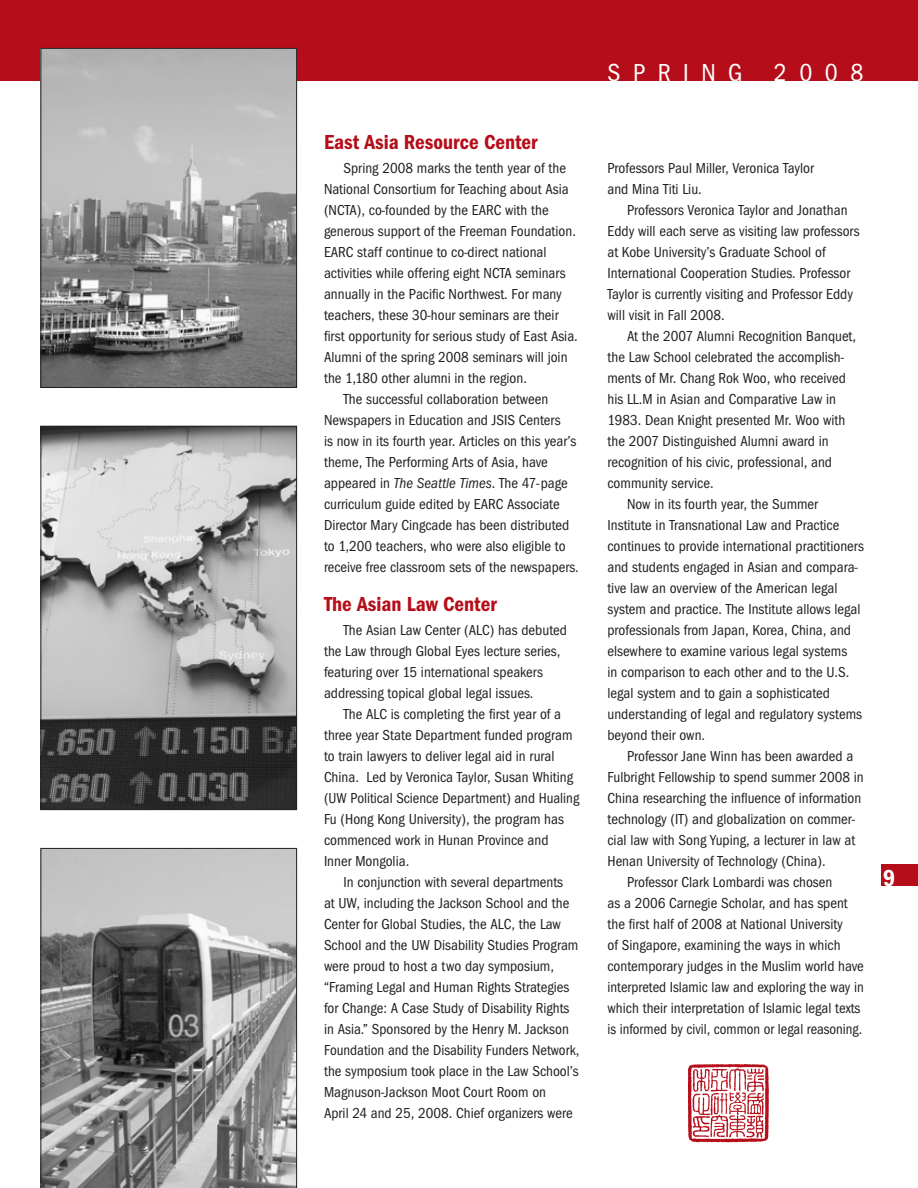
<style>
.page{position:relative;width:918px;height:1188px;background:#fff}
.page>*{position:absolute;margin:0;border:0;box-sizing:border-box;transform-origin:0 0}
.t1{font:condensed 25.5px "Franklin Gothic";color:#fff}
.t2{font:600 condensed 24px "Franklin Gothic";color:#fff}
.t3{font:600 condensed 21px "Franklin Gothic";color:#b50e1a}
.t4{font:condensed 15px/21px "Franklin Gothic";color:#231f20}
.s1{font-style:italic}
</style>
<div class="page">
<div style="left:0;top:0;width:918px;height:81px;background:#b50e1a"></div>
<div style="left:882px;top:864px;width:36px;height:21px;background:#b50e1a"></div>
<img style="left:42px;top:428px;width:253px;height:380px">
<div style="left:40px;top:426px;width:257px;height:384px;border:1px solid #231f20"></div>
<svg style="left:40px;top:848px;width:257px;height:340px;background:#919191"></svg>
<img style="left:688px;top:1064px;width:81px;height:79px">
<img style="left:42px;top:50px;width:253px;height:336px">
<div style="left:40px;top:48px;width:257px;height:340px;border:1px solid #231f20"></div>
<h3 class="t3" style="left:324px;top:130px;width:215px">East Asia Resource Center</h3>
<p class="t4" style="left:344px;top:157px;width:224px">Spring 2008 marks the tenth year of the</p>
<p class="t4" style="left:324px;top:178px;width:246px">National Consortium for Teaching about Asia</p>
<p class="t4" style="left:324px;top:199px;width:226px">(NCTA), co-founded by the EARC with the</p>
<p class="t4" style="left:324px;top:220px;width:253px">generous support of the Freeman Foundation.</p>
<p class="t4" style="left:324px;top:241px;width:224px">EARC staff continue to co-direct national</p>
<p class="t4" style="left:324px;top:262px;width:243px">activities while offering eight NCTA seminars</p>
<p class="t4" style="left:324px;top:283px;width:239px">annually in the Pacific Northwest. For many</p>
<p class="t4" style="left:324px;top:304px;width:236px">teachers, these 30-hour seminars are their</p>
<p class="t4" style="left:324px;top:325px;width:255px">first opportunity for serious study of East Asia.</p>
<p class="t4" style="left:324px;top:346px;width:245px">Alumni of the spring 2008 seminars will join</p>
<p class="t4" style="left:324px;top:367px;width:205px">the 1,180 other alumni in the region.</p>
<p class="t4" style="left:344px;top:388px;width:206px">The successful collaboration between</p>
<p class="t4" style="left:324px;top:409px;width:238px">Newspapers in Education and JSIS Centers</p>
<p class="t4" style="left:324px;top:430px;width:254px">is now in its fourth year. Articles on this year’s</p>
<p class="t4" style="left:324px;top:451px;width:225px">theme, The Performing Arts of Asia, have</p>
<p class="t4" style="left:324px;top:472px;width:245px">appeared in <span class="s1">The Seattle Times</span>. The 47-page</p>
<p class="t4" style="left:324px;top:493px;width:237px">curriculum guide edited by EARC Associate</p>
<p class="t4" style="left:324px;top:514px;width:247px">Director Mary Cingcade has been distributed</p>
<p class="t4" style="left:324px;top:535px;width:243px">to 1,200 teachers, who were also eligible to</p>
<p class="t4" style="left:324px;top:556px;width:256px">receive free classroom sets of the newspapers.</p>
<h3 class="t3" style="left:324px;top:592px;width:174px">The Asian Law Center</h3>
<p class="t4" style="left:324px;top:619px;width:245px;text-indent:20px">The Asian Law Center (ALC) has debuted the Law through Global Eyes lecture series, featuring over 15 international speakers addressing topical global legal issues.</p>
<p class="t4" style="left:324px;top:703px;width:257px;text-indent:20px">The ALC is completing the first year of a three year State Department funded program to train lawyers to deliver legal aid in rural China. Led by Veronica Taylor, Susan Whiting (UW Political Science Department) and Hualing Fu (Hong Kong University), the program has commenced work in Hunan Province and Inner Mongolia.</p>
<p class="t4" style="left:324px;top:871px;width:257px;text-indent:20px">In conjunction with several departments<br>at UW, including the Jackson School and the Center for Global Studies, the ALC, the Law School and the UW Disability Studies Program were proud to host a two day symposium, “Framing Legal and Human Rights Strategies for Change: A Case Study of Disability Rights in Asia.” Sponsored by the Henry M. Jackson Foundation and the Disability Funders Network, the symposium took place in the Law School’s Magnuson-Jackson Moot Court Room on<br>April 24 and 25, 2008. Chief organizers were</p>
<h1 class="t1" style="left:608px;top:58px;width:24px">spring</h1>
<h1 class="t1" style="left:774px;top:58px;width:91px">2008</h1>
<p class="t4" style="left:608px;top:158px;width:208px">Professors Paul Miller, Veronica Taylor and Mina Titi Liu.</p>
<p class="t4" style="left:608px;top:200px;width:254px;text-indent:20px">Professors Veronica Taylor and Jonathan Eddy will each serve as visiting law professors at Kobe University’s Graduate School of International Cooperation Studies. Professor Taylor is currently visiting and Professor Eddy will visit in Fall 2008.</p>
<p class="t4" style="left:627px;top:326px;width:231px">At the 2007 Alumni Recognition Banquet,</p>
<p class="t4" style="left:608px;top:347px;width:238px">the Law School celebrated the accomplish-</p>
<p class="t4" style="left:608px;top:368px;width:240px">ments of Mr. Chang Rok Woo, who received</p>
<p class="t4" style="left:608px;top:389px;width:230px">his LL.M in Asian and Comparative Law in</p>
<p class="t4" style="left:608px;top:410px;width:240px">1983. Dean Knight presented Mr. Woo with</p>
<p class="t4" style="left:608px;top:431px;width:223px">the 2007 Distinguished Alumni award in</p>
<p class="t4" style="left:608px;top:452px;width:226px">recognition of his civic, professional, and</p>
<p class="t4" style="left:608px;top:473px;width:108px">community service.</p>
<p class="t4" style="left:627px;top:494px;width:193px">Now in its fourth year, the Summer</p>
<p class="t4" style="left:608px;top:515px;width:233px">Institute in Transnational Law and Practice</p>
<p class="t4" style="left:608px;top:536px;width:258px">continues to provide international practitioners</p>
<p class="t4" style="left:608px;top:557px;width:252px">and students engaged in Asian and compara-</p>
<p class="t4" style="left:608px;top:578px;width:232px">tive law an overview of the American legal</p>
<p class="t4" style="left:608px;top:599px;width:255px">system and practice. The Institute allows legal</p>
<p class="t4" style="left:608px;top:620px;width:245px">professionals from Japan, Korea, China, and</p>
<p class="t4" style="left:608px;top:641px;width:241px">elsewhere to examine various legal systems</p>
<p class="t4" style="left:608px;top:662px;width:243px">in comparison to each other and to the U.S.</p>
<p class="t4" style="left:608px;top:683px;width:224px">legal system and to gain a sophisticated</p>
<p class="t4" style="left:608px;top:704px;width:256px">understanding of legal and regulatory systems</p>
<p class="t4" style="left:608px;top:725px;width:99px">beyond their own.</p>
<p class="t4" style="left:627px;top:746px;width:228px">Professor Jane Winn has been awarded a</p>
<p class="t4" style="left:608px;top:767px;width:258px">Fulbright Fellowship to spend summer 2008 in</p>
<p class="t4" style="left:608px;top:788px;width:255px">China researching the influence of information</p>
<p class="t4" style="left:608px;top:809px;width:249px">technology (IT) and globalization on commer-</p>
<p class="t4" style="left:608px;top:830px;width:249px">cial law with Song Yuping, a lecturer in law at</p>
<p class="t4" style="left:608px;top:851px;width:220px">Henan University of Technology (China).</p>
<p class="t4" style="left:627px;top:872px;width:207px">Professor Clark Lombardi was chosen</p>
<p class="t4" style="left:608px;top:893px;width:242px">as a 2006 Carnegie Scholar, and has spent</p>
<p class="t4" style="left:608px;top:914px;width:237px">the first half of 2008 at National University</p>
<p class="t4" style="left:608px;top:935px;width:235px">of Singapore, examining the ways in which</p>
<p class="t4" style="left:608px;top:956px;width:258px">contemporary judges in the Muslim world have</p>
<p class="t4" style="left:608px;top:977px;width:258px">interpreted Islamic law and exploring the way in</p>
<p class="t4" style="left:607px;top:998px;width:255px">which their interpretation of Islamic legal texts</p>
<p class="t4" style="left:608px;top:1019px;width:256px">is informed by civil, common or legal reasoning.</p>
<h2 class="t2" style="left:883px;top:864px;width:14px">9</h2>
</div>
